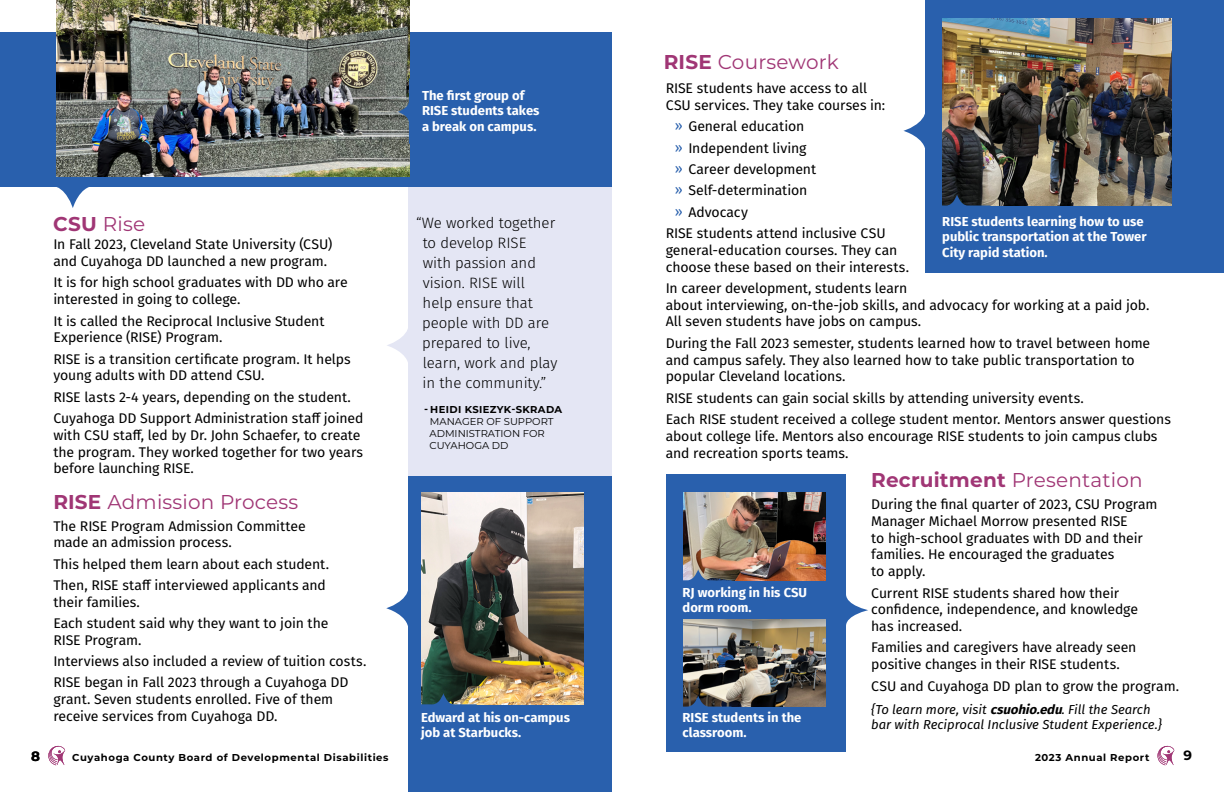
<style>
.page{position:relative;width:1224px;height:792px;background:#fff}
.page>*{position:absolute;margin:0;border:0;box-sizing:border-box;transform-origin:0 0}
.t1{font:20px "Montserrat";letter-spacing:.01em;color:#a03675}
.t2{font:300 15px/20px "Fira Sans";color:#000}
.t3{font:14px/16.8px "Fira Sans";letter-spacing:-.01em;color:#000}
.t4{font:700 13.5px "Montserrat";color:#000}
.t5{font:700 13px/15.6px "Fira Sans";color:#fff}
.t6{font:italic 13px/15.6px "Fira Sans";color:#000}
.t7{font:700 10px "Montserrat";letter-spacing:.06em;color:#000}
.t8{font:10px/12px "Montserrat";color:#000}
.t9{font:700 10px "Montserrat";letter-spacing:.035em;color:#000}
.s1{font-weight:700}
.s2{color:#2960ad}
</style>
<div class="page">
<svg style="left:387px;top:240px;width:22px;height:210px"></svg>
<div style="left:409px;top:173px;width:203px;height:308px;background:#e4e6f4"></div>
<div style="left:409px;top:476px;width:203px;height:316px;background:#2960ad"></div>
<div style="left:925px;top:0;width:299px;height:273px;background:#2960ad"></div>
<img style="left:421px;top:493px;width:163px;height:211px">
<svg style="left:4px;top:186px;width:173px;height:22px"></svg>
<div style="left:0;top:32px;width:612px;height:154px;background:#2960ad"></div>
<img style="left:57px;top:0;width:352px;height:177px">
<svg style="left:846px;top:595px;width:22px;height:30px"></svg>
<div style="left:666px;top:474px;width:180px;height:278px;background:#2960ad"></div>
<img style="left:684px;top:619px;width:142px;height:87px">
<img style="left:684px;top:493px;width:142px;height:87px">
<img style="left:942px;top:18px;width:229px;height:187px">
<svg style="left:398px;top:79px;width:12px;height:65px"></svg>
<svg style="left:386px;top:503px;width:91px;height:212px"></svg>
<svg style="left:683px;top:569px;width:48px;height:12px"></svg>
<svg style="left:683px;top:695px;width:48px;height:12px"></svg>
<img style="left:903px;top:37px;width:87px;height:169px">
<svg style="left:48px;top:746px;width:17px;height:19px"></svg>
<svg style="left:1158px;top:746px;width:16px;height:19px"></svg>
<h1 class="t1" style="left:53px;top:210px;width:93px"><span class="s1">CSU</span> Rise</h1>
<p class="t3" style="left:53px;top:236px;width:280px">In Fall 2023, Cleveland State University (CSU) and Cuyahoga DD launched a new program.</p>
<p class="t3" style="left:53px;top:274px;width:296px">It is for high school graduates with DD who are interested in going to college.</p>
<p class="t3" style="left:53px;top:312px;width:273px">It is called the Reciprocal Inclusive Student<br>Experience (RISE) Program.</p>
<p class="t3" style="left:53px;top:350px;width:299px">RISE is a transition certificate program. It helps young adults with DD attend CSU.</p>
<p class="t3" style="left:53px;top:386px;width:311px;line-height:21.3px">RISE lasts 2-4 years, depending on the student.<br>Cuyahoga DD Support Administration staff joined</p>
<p class="t3" style="left:53px;top:426px;width:311px">with CSU staff, led by Dr. John Schaefer, to create the program. They worked together for two years before launching RISE.</p>
<h1 class="t1" style="left:53px;top:488px;width:246px"><span class="s1">RISE</span> Admission Process</h1>
<p class="t3" style="left:53px;top:517px;width:254px">The RISE Program Admission Committee made an admission process.</p>
<p class="t3" style="left:53px;top:553px;width:277px;line-height:21.3px">This helped them learn about each student.<br>Then, RISE staff interviewed applicants and</p>
<p class="t3" style="left:53px;top:591px;width:277px;line-height:21.3px">their families.<br>Each student said why they want to join the</p>
<p class="t3" style="left:53px;top:629px;width:315px;line-height:21.3px">RISE Program.<br>Interviews also included a review of tuition costs.<br>RISE began in Fall 2023 through a Cuyahoga DD</p>
<p class="t3" style="left:53px;top:691px;width:281px">grant. Seven students enrolled. Five of them receive services from Cuyahoga DD.</p>
<p class="t5" style="left:422px;top:86px;width:119px">The first group of<br>RISE students takes a break on campus.</p>
<p class="t2" style="left:422px;top:212px;width:137px;text-indent:-6px">“We worked together to develop RISE with passion and vision. RISE will help ensure that people with DD are prepared to live, learn, work and play in the community.”</p>
<p class="t9" style="left:424px;top:402px;width:139px">- HEIDI KSIEZYK-SKRADA</p>
<p class="t8" style="left:430px;top:415px;width:126px">MANAGER OF SUPPORT<br>ADMINISTRATION FOR<br>CUYAHOGA DD</p>
<p class="t5" style="left:421px;top:709px;width:150px">Edward at his on-campus job at Starbucks.</p>
<h1 class="t1" style="left:664px;top:48px;width:177px"><span class="s1">RISE</span> Coursework</h1>
<p class="t3" style="left:666px;top:80px;width:221px">RISE students have access to all<br>CSU services. They take courses in:</p>
<p class="t3" style="left:675px;top:118px;width:131px"><span class="s2">»</span> General education</p>
<p class="t3" style="left:675px;top:139px;width:133px"><span class="s2">»</span> Independent living</p>
<p class="t3" style="left:675px;top:160px;width:143px"><span class="s2">»</span> Career development</p>
<p class="t3" style="left:675px;top:182px;width:134px"><span class="s2">»</span> Self-determination</p>
<p class="t3" style="left:675px;top:203px;width:75px"><span class="s2">»</span> Advocacy</p>
<p class="t3" style="left:666px;top:224px;width:221px">RISE students attend inclusive CSU</p>
<p class="t3" style="left:666px;top:241px;width:245px">general-education courses. They can choose these based on their interests.</p>
<p class="t3" style="left:666px;top:279px;width:485px">In career development, students learn<br>about interviewing, on-the-job skills, and advocacy for working at a paid job.<br>All seven students have jobs on campus.</p>
<p class="t3" style="left:666px;top:334px;width:486px">During the Fall 2023 semester, students learned how to travel between home and campus safely. They also learned how to take public transportation to popular Cleveland locations.</p>
<p class="t3" style="left:666px;top:387px;width:507px;line-height:21.3px">RISE students can gain social skills by attending university events.<br>Each RISE student received a college student mentor. Mentors answer questions</p>
<p class="t3" style="left:666px;top:427px;width:493px">about college life. Mentors also encourage RISE students to join campus clubs and recreation sports teams.</p>
<p class="t5" style="left:942px;top:212px;width:206px">RISE students learning how to use public transportation at the Tower<br>City rapid station.</p>
<p class="t5" style="left:683px;top:583px;width:126px">RJ working in his CSU dorm room.</p>
<p class="t5" style="left:683px;top:709px;width:120px">RISE students in the classroom.</p>
<h1 class="t1" style="left:871px;top:466px;width:273px"><span class="s1">Recruitment</span> Presentation</h1>
<p class="t3" style="left:871px;top:495px;width:288px">During the final quarter of 2023, CSU Program Manager Michael Morrow presented RISE<br>to high-school graduates with DD and their families. He encouraged the graduates<br>to apply.</p>
<p class="t3" style="left:871px;top:584px;width:268px">Current RISE students shared how their confidence, independence, and knowledge has increased.</p>
<p class="t3" style="left:871px;top:639px;width:267px">Families and caregivers have already seen positive changes in their RISE students.</p>
<p class="t3" style="left:871px;top:677px;width:309px">CSU and Cuyahoga DD plan to grow the program.</p>
<p class="t6" style="left:871px;top:701px;width:292px">{To learn more, visit <span class="s1">csuohio.edu</span>. Fill the Search bar with Reciprocal Inclusive Student Experience.}</p>
<p class="t4" style="left:31px;top:746px;width:10px">8</p>
<p class="t7" style="left:72px;top:750px;width:318px">Cuyahoga County Board of Developmental Disabilities</p>
<p class="t7" style="left:1035px;top:750px;width:116px">2023 Annual Report</p>
<p class="t4" style="left:1183px;top:745px;width:10px">9</p>
</div>
